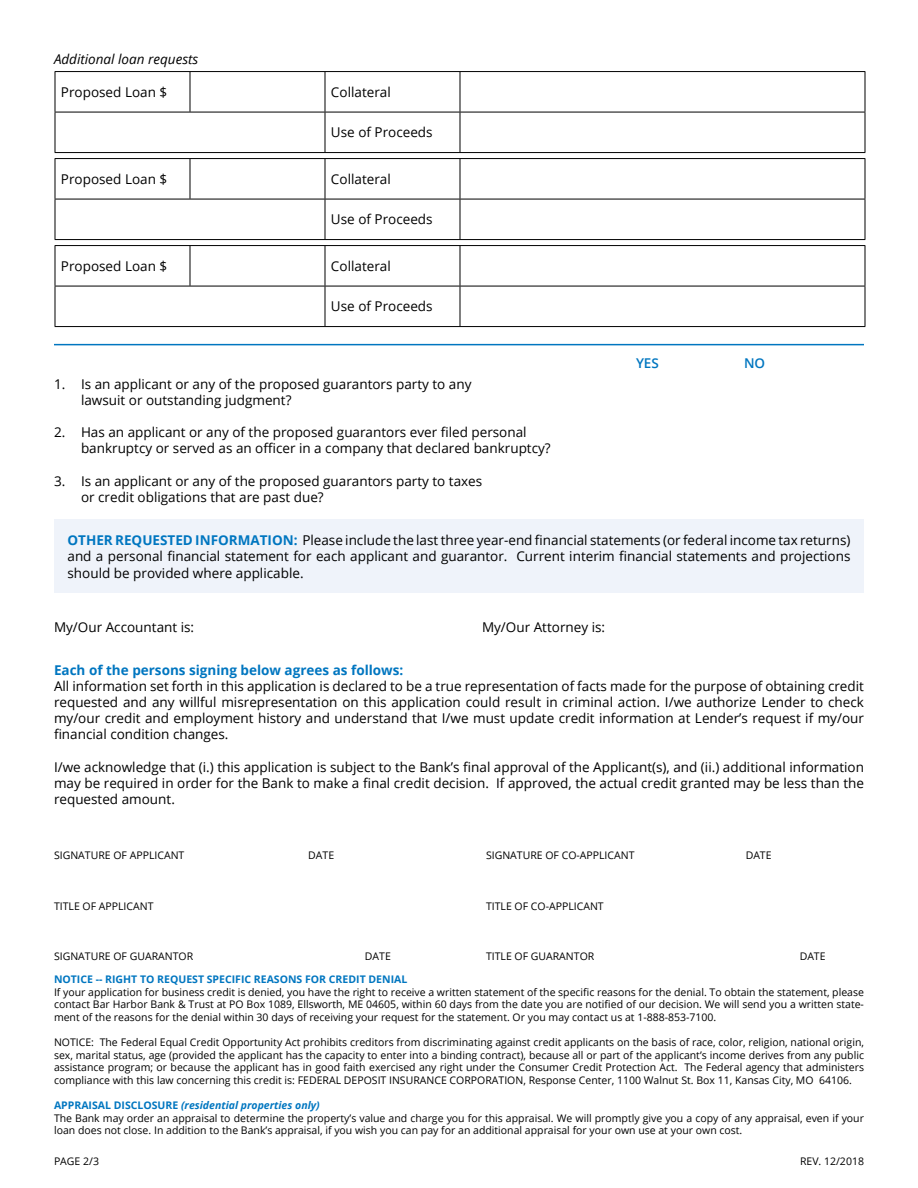
<style>
.page{position:relative;width:918px;height:1188px;background:#fff}
.page>*{position:absolute;margin:0;border:0;box-sizing:border-box;transform-origin:0 0}
.t1{font:13.5px/16.2px "Open Sans";color:#000}
.t2{font:700 13.5px "Open Sans";color:#0076c0}
.t3{font:italic 13.5px "Open Sans";color:#000}
.t4{font:600 13.5px "Open Sans";color:#0076c0}
.t5{font:10.5px/12.6px "Open Sans";color:#000;text-align:justify}
.t6{font:700 10.5px "Open Sans";color:#0076c0}
.s1{font-weight:700;color:#0076c0}
.s2{font-weight:700;font-style:italic;color:#0076c0}
</style>
<div class="page">
<hr style="left:55px;top:71px;width:135px;height:1px;background:#000">
<hr style="left:55px;top:72px;width:1px;height:40px;background:#000">
<hr style="left:190px;top:71px;width:135px;height:1px;background:#000">
<hr style="left:190px;top:72px;width:1px;height:40px;background:#000">
<hr style="left:325px;top:71px;width:135px;height:1px;background:#000">
<hr style="left:325px;top:72px;width:1px;height:40px;background:#000">
<hr style="left:460px;top:71px;width:405px;height:1px;background:#000">
<hr style="left:460px;top:72px;width:1px;height:40px;background:#000">
<hr style="left:865px;top:72px;width:1px;height:40px;background:#000">
<hr style="left:55px;top:112px;width:135px;height:1px;background:#000">
<hr style="left:55px;top:112px;width:1px;height:40px;background:#000">
<hr style="left:190px;top:112px;width:135px;height:1px;background:#000">
<hr style="left:325px;top:112px;width:135px;height:1px;background:#000">
<hr style="left:325px;top:112px;width:1px;height:40px;background:#000">
<hr style="left:460px;top:112px;width:405px;height:1px;background:#000">
<hr style="left:460px;top:112px;width:1px;height:40px;background:#000">
<hr style="left:865px;top:112px;width:1px;height:40px;background:#000">
<hr style="left:55px;top:152px;width:135px;height:1px;background:#000">
<hr style="left:190px;top:152px;width:135px;height:1px;background:#000">
<hr style="left:325px;top:152px;width:135px;height:1px;background:#000">
<hr style="left:460px;top:152px;width:405px;height:1px;background:#000">
<hr style="left:55px;top:158px;width:135px;height:1px;background:#000">
<hr style="left:55px;top:159px;width:1px;height:40px;background:#000">
<hr style="left:190px;top:158px;width:135px;height:1px;background:#000">
<hr style="left:190px;top:159px;width:1px;height:40px;background:#000">
<hr style="left:325px;top:158px;width:135px;height:1px;background:#000">
<hr style="left:325px;top:159px;width:1px;height:40px;background:#000">
<hr style="left:460px;top:158px;width:405px;height:1px;background:#000">
<hr style="left:460px;top:159px;width:1px;height:40px;background:#000">
<hr style="left:865px;top:159px;width:1px;height:40px;background:#000">
<hr style="left:55px;top:199px;width:135px;height:1px;background:#000">
<hr style="left:55px;top:199px;width:1px;height:40px;background:#000">
<hr style="left:190px;top:199px;width:135px;height:1px;background:#000">
<hr style="left:325px;top:199px;width:135px;height:1px;background:#000">
<hr style="left:325px;top:199px;width:1px;height:40px;background:#000">
<hr style="left:460px;top:199px;width:405px;height:1px;background:#000">
<hr style="left:460px;top:199px;width:1px;height:40px;background:#000">
<hr style="left:865px;top:199px;width:1px;height:40px;background:#000">
<hr style="left:55px;top:239px;width:135px;height:1px;background:#000">
<hr style="left:190px;top:239px;width:135px;height:1px;background:#000">
<hr style="left:325px;top:239px;width:135px;height:1px;background:#000">
<hr style="left:460px;top:239px;width:405px;height:1px;background:#000">
<hr style="left:55px;top:245px;width:135px;height:1px;background:#000">
<hr style="left:55px;top:246px;width:1px;height:40px;background:#000">
<hr style="left:190px;top:245px;width:135px;height:1px;background:#000">
<hr style="left:190px;top:246px;width:1px;height:40px;background:#000">
<hr style="left:325px;top:245px;width:135px;height:1px;background:#000">
<hr style="left:325px;top:246px;width:1px;height:40px;background:#000">
<hr style="left:460px;top:245px;width:405px;height:1px;background:#000">
<hr style="left:460px;top:246px;width:1px;height:40px;background:#000">
<hr style="left:865px;top:246px;width:1px;height:40px;background:#000">
<hr style="left:55px;top:286px;width:135px;height:1px;background:#000">
<hr style="left:55px;top:286px;width:1px;height:40px;background:#000">
<hr style="left:190px;top:286px;width:135px;height:1px;background:#000">
<hr style="left:325px;top:286px;width:135px;height:1px;background:#000">
<hr style="left:325px;top:286px;width:1px;height:40px;background:#000">
<hr style="left:460px;top:286px;width:405px;height:1px;background:#000">
<hr style="left:460px;top:286px;width:1px;height:40px;background:#000">
<hr style="left:865px;top:286px;width:1px;height:40px;background:#000">
<hr style="left:55px;top:326px;width:135px;height:1px;background:#000">
<hr style="left:190px;top:326px;width:135px;height:1px;background:#000">
<hr style="left:325px;top:326px;width:135px;height:1px;background:#000">
<hr style="left:460px;top:326px;width:405px;height:1px;background:#000">
<hr style="left:54px;top:344px;width:810px;height:1px;background:#0076c0">
<div style="left:54px;top:519px;width:810px;height:74px;background:#eff3fa"></div>
<p class="t3" style="left:54px;top:50px;width:146px">Additional loan requests</p>
<p class="t1" style="left:61px;top:84px;width:108px">Proposed Loan $</p>
<p class="t1" style="left:331px;top:84px;width:61px">Collateral</p>
<p class="t1" style="left:331px;top:124px;width:103px">Use of Proceeds</p>
<p class="t1" style="left:61px;top:171px;width:108px">Proposed Loan $</p>
<p class="t1" style="left:331px;top:171px;width:61px">Collateral</p>
<p class="t1" style="left:331px;top:211px;width:103px">Use of Proceeds</p>
<p class="t1" style="left:61px;top:258px;width:108px">Proposed Loan $</p>
<p class="t1" style="left:331px;top:258px;width:61px">Collateral</p>
<p class="t1" style="left:331px;top:298px;width:103px">Use of Proceeds</p>
<p class="t1" style="left:81px;top:375px;width:392px;text-indent:-27px">1. Is an applicant or any of the proposed guarantors party to any lawsuit or outstanding judgment?</p>
<p class="t1" style="left:81px;top:424px;width:471px;text-indent:-27px">2. Has an applicant or any of the proposed guarantors ever filed personal bankruptcy or served as an officer in a company that declared bankruptcy?</p>
<p class="t1" style="left:81px;top:473px;width:403px;text-indent:-27px">3. Is an applicant or any of the proposed guarantors party to taxes or credit obligations that are past due?</p>
<p class="t4" style="left:636px;top:354px;width:24px">YES</p>
<p class="t4" style="left:744px;top:354px;width:23px">NO</p>
<p class="t1" style="left:68px;top:532px;width:785px;text-align:justify"><span class="s1">OTHER REQUESTED INFORMATION:</span> Please include the last three year-end financial statements (or federal income tax returns) and a personal financial statement for each applicant and guarantor. Current interim financial statements and projections should be provided where applicable.</p>
<p class="t1" style="left:54px;top:618px;width:142px">My/Our Accountant is:</p>
<p class="t1" style="left:482px;top:618px;width:125px">My/Our Attorney is:</p>
<p class="t2" style="left:54px;top:660px;width:351px">Each of the persons signing below agrees as follows:</p>
<p class="t1" style="left:54px;top:677px;width:812px;text-align:justify">All information set forth in this application is declared to be a true representation of facts made for the purpose of obtaining credit requested and any willful misrepresentation on this application could result in criminal action. I/we authorize Lender to check my/our credit and employment history and understand that I/we must update credit information at Lender’s request if my/our financial condition changes.</p>
<p class="t1" style="left:54px;top:758px;width:812px;text-align:justify">I/we acknowledge that (i.) this application is subject to the Bank’s final approval of the Applicant(s), and (ii.) additional information may be required in order for the Bank to make a final credit decision. If approved, the actual credit granted may be less than the requested amount.</p>
<p class="t5" style="left:54px;top:849px;width:132px">SIGNATURE OF APPLICANT</p>
<p class="t5" style="left:308px;top:849px;width:27px">DATE</p>
<p class="t5" style="left:486px;top:849px;width:150px">SIGNATURE OF CO-APPLICANT</p>
<p class="t5" style="left:746px;top:849px;width:27px">DATE</p>
<p class="t5" style="left:54px;top:900px;width:101px">TITLE OF APPLICANT</p>
<p class="t5" style="left:486px;top:900px;width:119px">TITLE OF CO-APPLICANT</p>
<p class="t5" style="left:54px;top:949px;width:141px">SIGNATURE OF GUARANTOR</p>
<p class="t5" style="left:365px;top:949px;width:27px">DATE</p>
<p class="t5" style="left:486px;top:949px;width:110px">TITLE OF GUARANTOR</p>
<p class="t5" style="left:800px;top:949px;width:27px">DATE</p>
<p class="t6" style="left:54px;top:972px;width:355px">NOTICE -- RIGHT TO REQUEST SPECIFIC REASONS FOR CREDIT DENIAL</p>
<p class="t5" style="left:54px;top:985px;width:812px">If your application for business credit is denied, you have the right to receive a written statement of the specific reasons for the denial. To obtain the statement, please contact Bar Harbor Bank &amp; Trust at PO Box 1089, Ellsworth, ME 04605, within 60 days from the date you are notified of our decision. We will send you a written state&shy;ment of the reasons for the denial within 30 days of receiving your request for the statement. Or you may contact us at 1-888-853-7100.</p>
<p class="t5" style="left:54px;top:1036px;width:812px">NOTICE: The Federal Equal Credit Opportunity Act prohibits creditors from discriminating against credit applicants on the basis of race, color, religion, national origin, sex, marital status, age (provided the applicant has the capacity to enter into a binding contract), because all or part of the applicant’s income derives from any public assistance program; or because the applicant has in good faith exercised any right under the Consumer Credit Protection Act. The Federal agency that administers compliance with this law concerning this credit is: FEDERAL DEPOSIT INSURANCE CORPORATION, Response Center, 1100 Walnut St. Box 11, Kansas City, MO 64106.</p>
<p class="t5" style="left:54px;top:1099px;width:812px;text-align:left"><span class="s1">APPRAISAL DISCLOSURE</span> <span class="s2">(residential properties only)<br></span>The Bank may order an appraisal to determine the property’s value and charge you for this appraisal. We will promptly give you a copy of any appraisal, even if your loan does not close. In addition to the Bank’s appraisal, if you wish you can pay for an additional appraisal for your own use at your own cost.</p>
<p class="t5" style="left:54px;top:1155px;width:47px">PAGE 2/3</p>
<p class="t5" style="left:800px;top:1155px;width:65px">REV. 12/2018</p>
</div>
